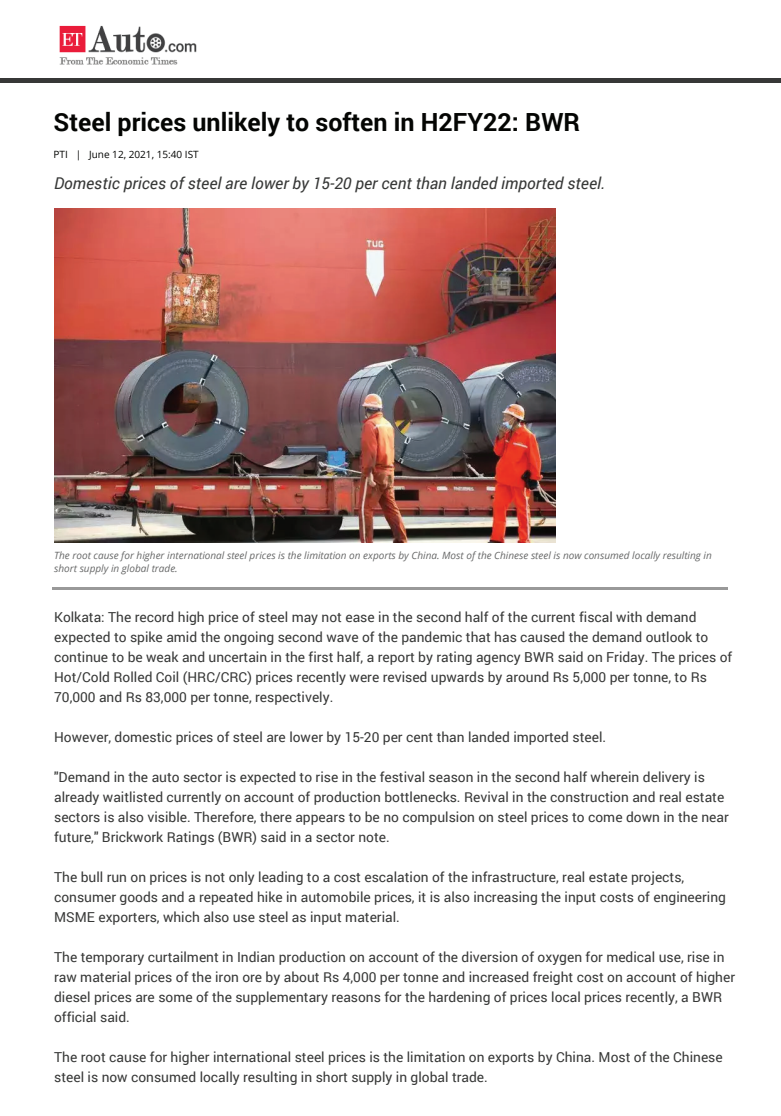
<style>
.page{position:relative;width:781px;height:1116px;background:#fff}
.page>*{position:absolute;margin:0;border:0;box-sizing:border-box;transform-origin:0 0}
.t1{font:700 25px "Roboto";color:#040503}
.t2{font:italic 16.25px "Roboto";color:#373837}
.t3{font:13.75px/20px "Roboto";color:#373837}
.t4{font:italic 10px/13.2px "Open Sans";color:#676868}
.t5{font:10px "Open Sans";color:#040503}
</style>
<div class="page">
<img style="left:59px;top:25px;width:138px;height:40px">
<hr style="left:0;top:78px;width:780px;height:4px;background:#373837">
<hr style="left:53px;top:587px;width:674px;height:2px;background:#999">
<img style="left:55px;top:209px;width:500px;height:333px">
<h1 class="t1" style="left:54px;top:104px;width:527px">Steel prices unlikely to soften in H2FY22: BWR</h1>
<p class="t5" style="left:54px;top:147px;width:146px">PTI | June 12, 2021, 15:40 IST</p>
<p class="t2" style="left:54px;top:172px;width:552px">Domestic prices of steel are lower by 15-20 per cent than landed imported steel.</p>
<p class="t4" style="left:54px;top:548px;width:658px">The root cause for higher international steel prices is the limitation on exports by China. Most of the Chinese steel is now consumed locally resulting in short supply in global trade.</p>
<p class="t3" style="left:54px;top:606px;width:679px">Kolkata: The record high price of steel may not ease in the second half of the current fiscal with demand expected to spike amid the ongoing second wave of the pandemic that has caused the demand outlook to continue to be weak and uncertain in the first half, a report by rating agency BWR said on Friday. The prices of Hot/Cold Rolled Coil (HRC/CRC) prices recently were revised upwards by around Rs 5,000 per tonne, to Rs 70,000 and Rs 83,000 per tonne, respectively.</p>
<p class="t3" style="left:54px;top:726px;width:553px">However, domestic prices of steel are lower by 15-20 per cent than landed imported steel.</p>
<p class="t3" style="left:54px;top:766px;width:675px">"Demand in the auto sector is expected to rise in the festival season in the second half wherein delivery is already waitlisted currently on account of production bottlenecks. Revival in the construction and real estate sectors is also visible. Therefore, there appears to be no compulsion on steel prices to come down in the near future," Brickwork Ratings (BWR) said in a sector note.</p>
<p class="t3" style="left:54px;top:866px;width:673px">The bull run on prices is not only leading to a cost escalation of the infrastructure, real estate projects, consumer goods and a repeated hike in automobile prices, it is also increasing the input costs of engineering<br>MSME exporters, which also use steel as input material.</p>
<p class="t3" style="left:54px;top:946px;width:682px">The temporary curtailment in Indian production on account of the diversion of oxygen for medical use, rise in raw material prices of the iron ore by about Rs 4,000 per tonne and increased freight cost on account of higher diesel prices are some of the supplementary reasons for the hardening of prices local prices recently, a BWR official said.</p>
<p class="t3" style="left:54px;top:1046px;width:669px">The root cause for higher international steel prices is the limitation on exports by China. Most of the Chinese steel is now consumed locally resulting in short supply in global trade.</p>
</div>
